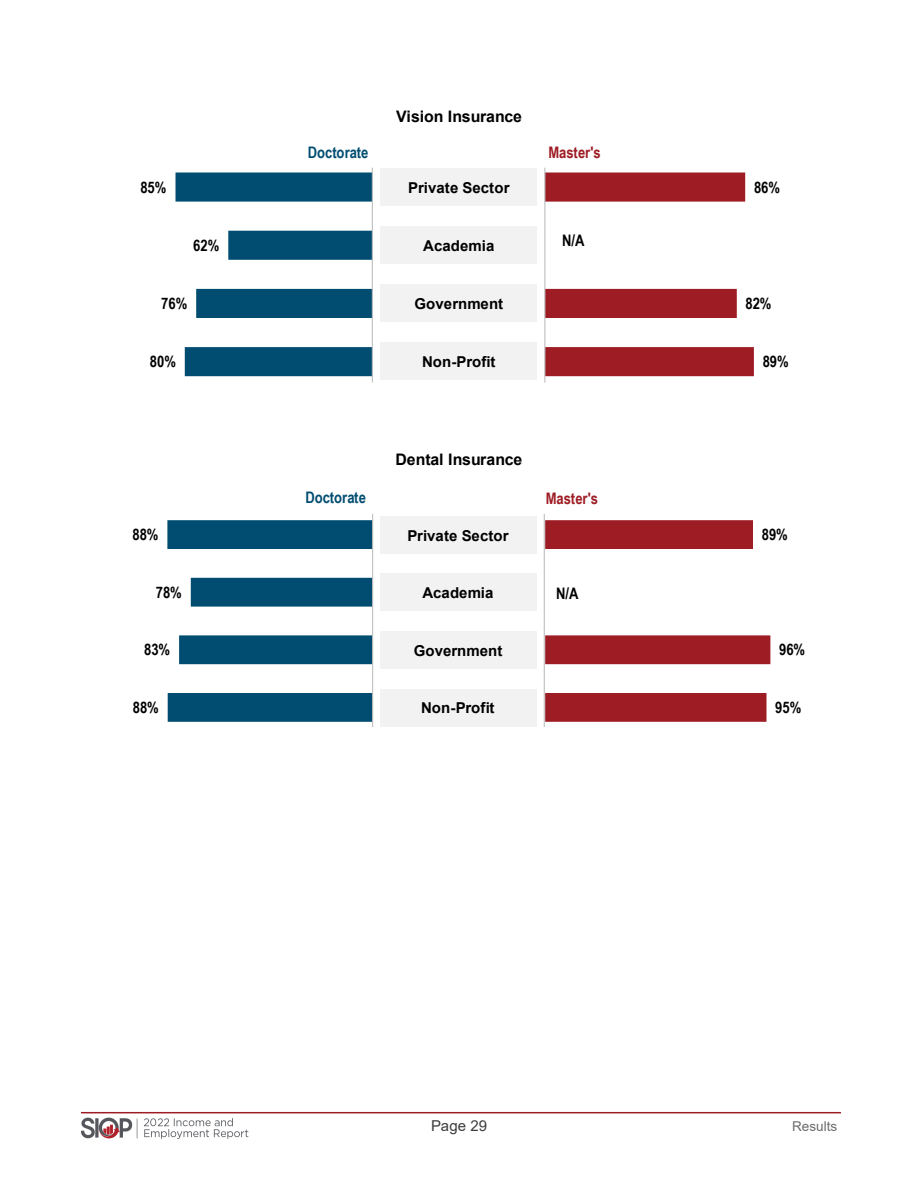
<style>
.page{position:relative;width:918px;height:1188px;background:#fff}
.page>*{position:absolute;margin:0;border:0;box-sizing:border-box;transform-origin:0 0}
.t1{font:700 15.9px "Arial Narrow";letter-spacing:-.005em;color:#000}
.t2{font:700 15.9px "Arial";letter-spacing:-.005em;color:#000}
.t3{font:700 15.9px "Arial Narrow";color:#004d71}
.t4{font:700 15.9px "Arial Narrow";letter-spacing:-.005em;color:#9e1c24}
.t5{font:700 15px "Arial";letter-spacing:.005em;color:#000}
.t6{font:15px "Arial";letter-spacing:.005em;color:#3c3c3c}
.t7{font:13.5px "Arial";color:#6c6c6c}
</style>
<div class="page">
<hr style="left:81px;top:1112px;width:760px;height:1px;background:#9e1c24">
<img style="left:81px;top:1117px;width:168px;height:22px">
<div style="left:380px;top:168px;width:157px;height:38px;background:#f2f2f2"></div>
<div style="left:380px;top:226px;width:157px;height:38px;background:#f2f2f2"></div>
<div style="left:380px;top:284px;width:157px;height:38px;background:#f2f2f2"></div>
<div style="left:380px;top:342px;width:157px;height:38px;background:#f2f2f2"></div>
<svg style="left:176px;top:172px;width:196px;height:204px"></svg>
<svg style="left:545px;top:173px;width:209px;height:203px"></svg>
<img style="left:551px;top:232px;width:54px;height:21px">
<hr style="left:372px;top:168px;width:1px;height:215px;background:#bfbfbf">
<hr style="left:544px;top:168px;width:1px;height:215px;background:#bfbfbf">
<svg style="left:167px;top:520px;width:205px;height:202px"></svg>
<svg style="left:545px;top:520px;width:225px;height:202px"></svg>
<img style="left:545px;top:584px;width:54px;height:21px">
<div style="left:380px;top:516px;width:156px;height:37px;background:#f2f2f2"></div>
<div style="left:380px;top:574px;width:156px;height:37px;background:#f2f2f2"></div>
<div style="left:380px;top:631px;width:156px;height:38px;background:#f2f2f2"></div>
<div style="left:380px;top:689px;width:156px;height:37px;background:#f2f2f2"></div>
<hr style="left:372px;top:514px;width:1px;height:213px;background:#bfbfbf">
<hr style="left:544px;top:514px;width:1px;height:213px;background:#bfbfbf">
<p class="t2" style="left:396px;top:105px;width:128px">Vision Insurance</p>
<p class="t3" style="left:308px;top:140px;width:62px">Doctorate</p>
<p class="t4" style="left:548px;top:140px;width:54px">Master's</p>
<p class="t1" style="left:140px;top:175px;width:27px">85%</p>
<p class="t5" style="left:408px;top:177px;width:103px">Private Sector</p>
<p class="t1" style="left:754px;top:175px;width:27px">86%</p>
<p class="t1" style="left:193px;top:233px;width:27px">62%</p>
<p class="t5" style="left:423px;top:235px;width:73px">Academia</p>
<p class="t1" style="left:562px;top:229px;width:24px">N/A</p>
<p class="t1" style="left:161px;top:291px;width:27px">76%</p>
<p class="t5" style="left:415px;top:293px;width:90px">Government</p>
<p class="t1" style="left:746px;top:291px;width:27px">82%</p>
<p class="t1" style="left:150px;top:350px;width:27px">80%</p>
<p class="t5" style="left:422px;top:351px;width:75px">Non-Profit</p>
<p class="t1" style="left:763px;top:350px;width:27px">89%</p>
<p class="t2" style="left:395px;top:448px;width:129px">Dental Insurance</p>
<p class="t3" style="left:305px;top:485px;width:62px">Doctorate</p>
<p class="t4" style="left:546px;top:486px;width:54px">Master's</p>
<p class="t1" style="left:133px;top:523px;width:27px">88%</p>
<p class="t5" style="left:407px;top:525px;width:103px">Private Sector</p>
<p class="t1" style="left:762px;top:523px;width:27px">89%</p>
<p class="t1" style="left:156px;top:580px;width:27px">78%</p>
<p class="t5" style="left:422px;top:582px;width:73px">Academia</p>
<p class="t1" style="left:556px;top:581px;width:24px">N/A</p>
<p class="t1" style="left:144px;top:638px;width:27px">83%</p>
<p class="t5" style="left:414px;top:640px;width:90px">Government</p>
<p class="t1" style="left:779px;top:638px;width:27px">96%</p>
<p class="t1" style="left:133px;top:695px;width:27px">88%</p>
<p class="t5" style="left:421px;top:698px;width:75px">Non-Profit</p>
<p class="t1" style="left:775px;top:695px;width:27px">95%</p>
<p class="t6" style="left:431px;top:1115px;width:58px">Page 29</p>
<p class="t7" style="left:792px;top:1117px;width:47px">Results</p>
</div>
